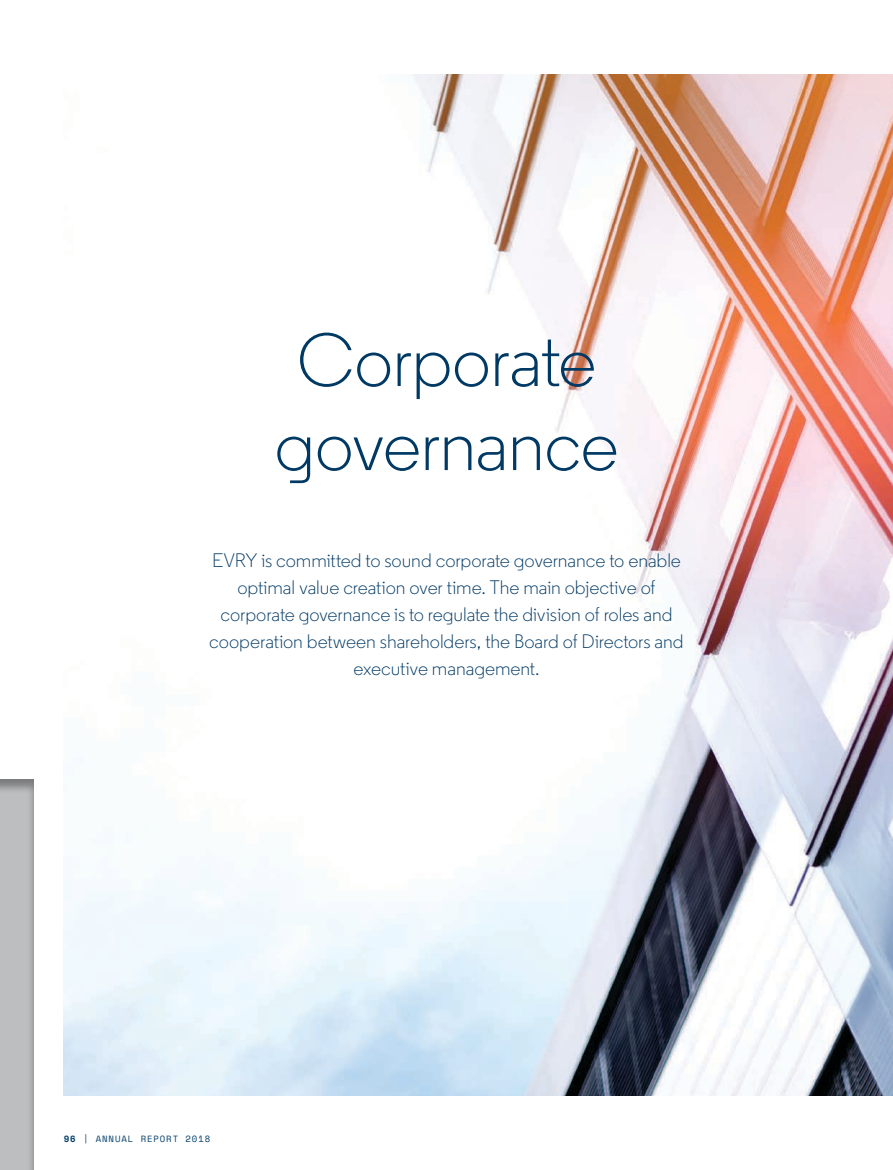
<style>
.page{position:relative;width:893px;height:1170px;background:#fff}
.page>*{position:absolute;margin:0;border:0;box-sizing:border-box;transform-origin:0 0}
.t1{font:300 75px/84px "Regular PRO";letter-spacing:-.015em;color:#003964}
.t2{font:300 19.5px/27px "Regular PRO";letter-spacing:-.005em;color:#003964;text-align:center}
.t3{font:9px "Space Mono";letter-spacing:.1em;color:#003d69}
.s1{font-weight:700}
</style>
<div class="page">
<img style="left:64px;top:74px;width:829px;height:1021px">
<div style="left:0;top:776px;width:34px;height:393px;background:#231f20;opacity:.4"></div>
<h1 class="t1" style="left:274px;top:318px;width:346px">Corporate governance</h1>
<p class="t2" style="left:209px;top:546px;width:476px">EVRY is committed to sound corporate governance to enable optimal value creation over time. The main objective of corporate governance is to regulate the division of roles and cooperation between shareholders, the Board of Directors and executive management.</p>
<p class="t3" style="left:64px;top:1131px;width:148px"><span class="s1">96</span> | ANNUAL REPORT 2018</p>
</div>
